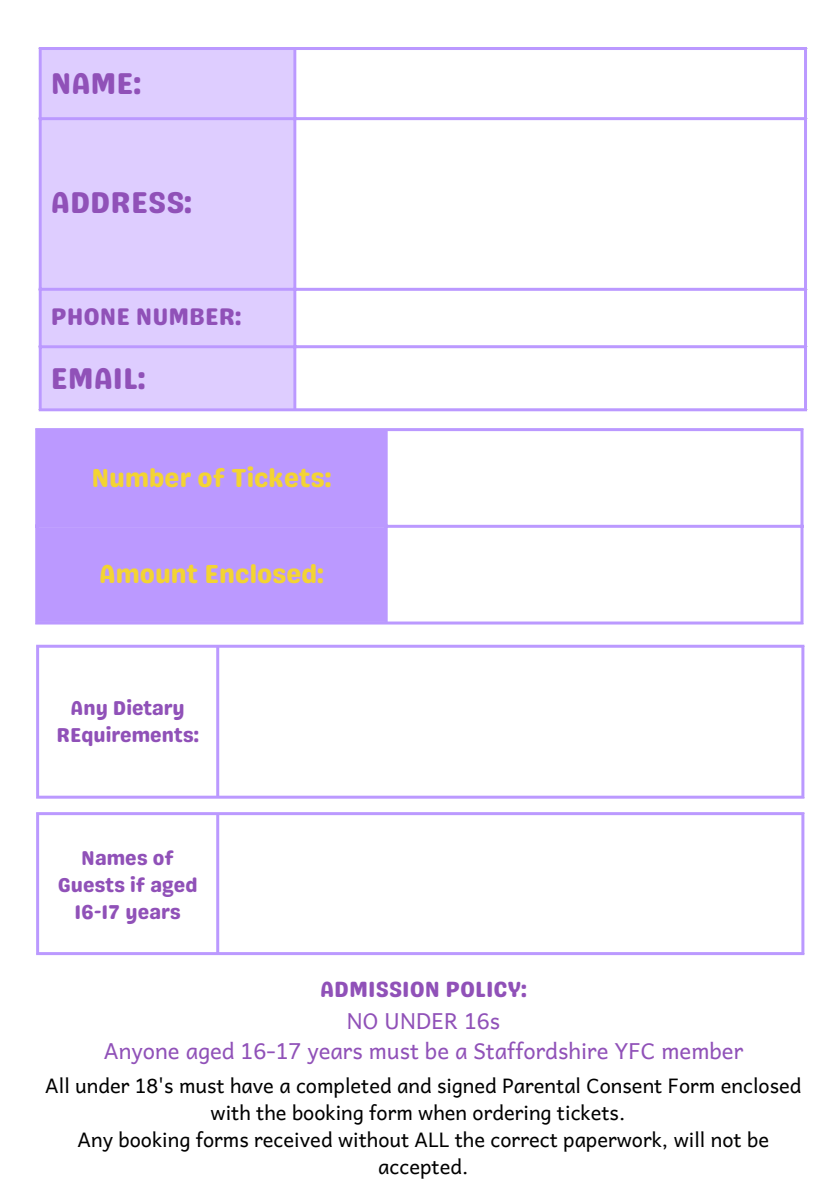
<style>
.page{position:relative;width:839px;height:1191px;background:#fff}
.page>*{position:absolute;margin:0;border:0;box-sizing:border-box;transform-origin:0 0}
.t1{font:30px "Genty Sans";color:#9051b8}
.t2{font:26px "Genty Sans";color:#f3d433}
.t3{font:24px "Genty Sans";color:#9051b8}
.t4{font:22px "Andika";color:#9051b8}
.t5{font:22px "Genty Sans";color:#9051b8}
.t6{font:20px/27px "Andika";color:#000;text-align:center}
.t7{font:20px/27px "Genty Sans";color:#9051b8;text-align:center}
</style>
<div class="page">
<div style="left:42px;top:50px;width:251px;height:358px;background:#decdff"></div>
<hr style="left:39px;top:50px;width:3px;height:358px;background:#b9f">
<hr style="left:293px;top:50px;width:3px;height:358px;background:#b9f">
<hr style="left:804px;top:50px;width:3px;height:358px;background:#b9f">
<hr style="left:39px;top:47px;width:768px;height:3px;background:#b9f">
<hr style="left:39px;top:117px;width:768px;height:3px;background:#b9f">
<hr style="left:39px;top:288px;width:768px;height:3px;background:#b9f">
<hr style="left:39px;top:345px;width:768px;height:3px;background:#b9f">
<hr style="left:39px;top:408px;width:768px;height:3px;background:#b9f">
<hr style="left:36px;top:648px;width:3px;height:148px;background:#b9f">
<hr style="left:216px;top:648px;width:3px;height:148px;background:#b9f">
<hr style="left:801px;top:648px;width:3px;height:148px;background:#b9f">
<hr style="left:36px;top:645px;width:768px;height:3px;background:#b9f">
<hr style="left:36px;top:796px;width:768px;height:3px;background:#b9f">
<div style="left:38px;top:431px;width:346px;height:191px;background:#b9f"></div>
<hr style="left:35px;top:431px;width:3px;height:191px;background:#b9f">
<hr style="left:384px;top:431px;width:3px;height:191px;background:#b9f">
<hr style="left:800px;top:431px;width:3px;height:191px;background:#b9f">
<hr style="left:35px;top:428px;width:768px;height:3px;background:#b9f">
<hr style="left:35px;top:525px;width:768px;height:3px;background:#b9f">
<hr style="left:35px;top:622px;width:768px;height:3px;background:#b9f">
<hr style="left:36px;top:815px;width:3px;height:137px;background:#b9f">
<hr style="left:216px;top:815px;width:3px;height:137px;background:#b9f">
<hr style="left:801px;top:815px;width:3px;height:137px;background:#b9f">
<hr style="left:36px;top:812px;width:768px;height:3px;background:#b9f">
<hr style="left:36px;top:952px;width:768px;height:3px;background:#b9f">
<p class="t1" style="left:51px;top:65px;width:92px">NAME:</p>
<p class="t1" style="left:51px;top:185px;width:143px">ADDRESS:</p>
<p class="t3" style="left:51px;top:303px;width:192px">PHONE NUMBER:</p>
<p class="t1" style="left:51px;top:360px;width:96px">EMAIL:</p>
<p class="t2" style="left:91px;top:462px;width:241px">Number of Tickets:</p>
<p class="t2" style="left:99px;top:559px;width:226px">Amount Enclosed:</p>
<p class="t7" style="left:56px;top:695px;width:144px">Any Dietary<br>REquirements:</p>
<p class="t7" style="left:58px;top:844px;width:141px">Names of<br>Guests if aged<br>16-17 years</p>
<p class="t5" style="left:320px;top:976px;width:208px">ADMISSION POLICY:</p>
<p class="t4" style="left:347px;top:1002px;width:155px">NO UNDER 16s</p>
<p class="t4" style="left:104px;top:1032px;width:641px">Anyone aged 16-17 years must be a Staffordshire YFC member</p>
<p class="t6" style="left:45px;top:1071px;width:757px">All under 18's must have a completed and signed Parental Consent Form enclosed with the booking form when ordering tickets.</p>
<p class="t6" style="left:78px;top:1125px;width:693px">Any booking forms received without ALL the correct paperwork, will not be accepted.</p>
</div>
